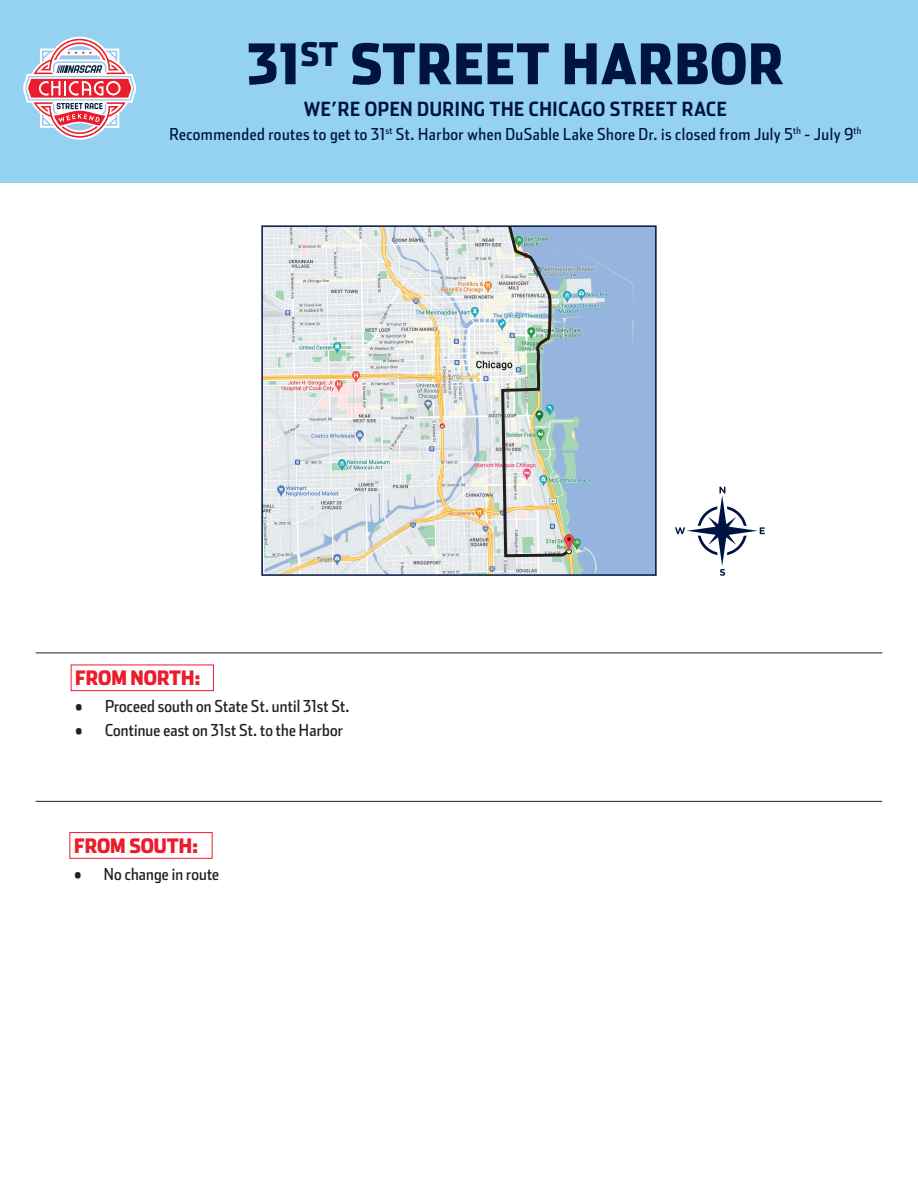
<style>
.page{position:relative;width:918px;height:1188px;background:#fff}
.page>*{position:absolute;margin:0;border:0;box-sizing:border-box;transform-origin:0 0}
.t1{font:900 55.5px "Stainless Cond";letter-spacing:.02em;color:#001443}
.t2{font:900 19.8px "Stainless Cond";color:#eb1c2c}
.t3{font:700 19.5px "Stainless Cond";letter-spacing:.03em;color:#001443}
.t4{font:16.5px "Stainless Cond";letter-spacing:.03em;color:#001443}
.t5{font:16.5px "Stainless Cond";letter-spacing:.01em;color:#231f20}
</style>
<div class="page">
<div style="left:0;top:0;width:918px;height:183px;background:#95d2f2"></div>
<div style="left:71px;top:665px;width:143px;height:26px;border:1px solid #ee1a2e"></div>
<hr style="left:36px;top:653px;width:846px;height:1px;background:#231f20">
<hr style="left:36px;top:801px;width:846px;height:1px;background:#231f20">
<div style="left:69px;top:832px;width:144px;height:27px;border:1px solid #ee1a2e"></div>
<svg style="left:261px;top:225px;width:396px;height:351px;background:#c9d3dc"></svg>
<img style="left:500px;top:225px;width:73px;height:334px">
<img style="left:564px;top:535px;width:10px;height:16px">
<svg style="left:675px;top:487px;width:90px;height:89px"></svg>
<svg style="left:23px;top:37px;width:113px;height:103px"></svg>
<h1 class="t1" style="left:247px;top:31px;width:539px">31<sup>ST</sup> STREET HARBOR</h1>
<p class="t3" style="left:304px;top:97px;width:425px">WE’RE OPEN DURING THE CHICAGO STREET RACE</p>
<p class="t4" style="left:169px;top:124px;width:694px">Recommended routes to get to 31<sup>st</sup> St. Harbor when DuSable Lake Shore Dr. is closed from July 5<sup>th</sup> - July 9<sup>th</sup></p>
<p class="t2" style="left:75px;top:666px;width:127px">FROM NORTH:</p>
<p class="t5" style="left:75px;top:696px;width:276px">• Proceed south on State St. until 31st St.</p>
<p class="t5" style="left:75px;top:721px;width:269px">• Continue east on 31st St. to the Harbor</p>
<p class="t2" style="left:74px;top:834px;width:126px">FROM SOUTH:</p>
<p class="t5" style="left:74px;top:865px;width:146px">• No change in route</p>
</div>
